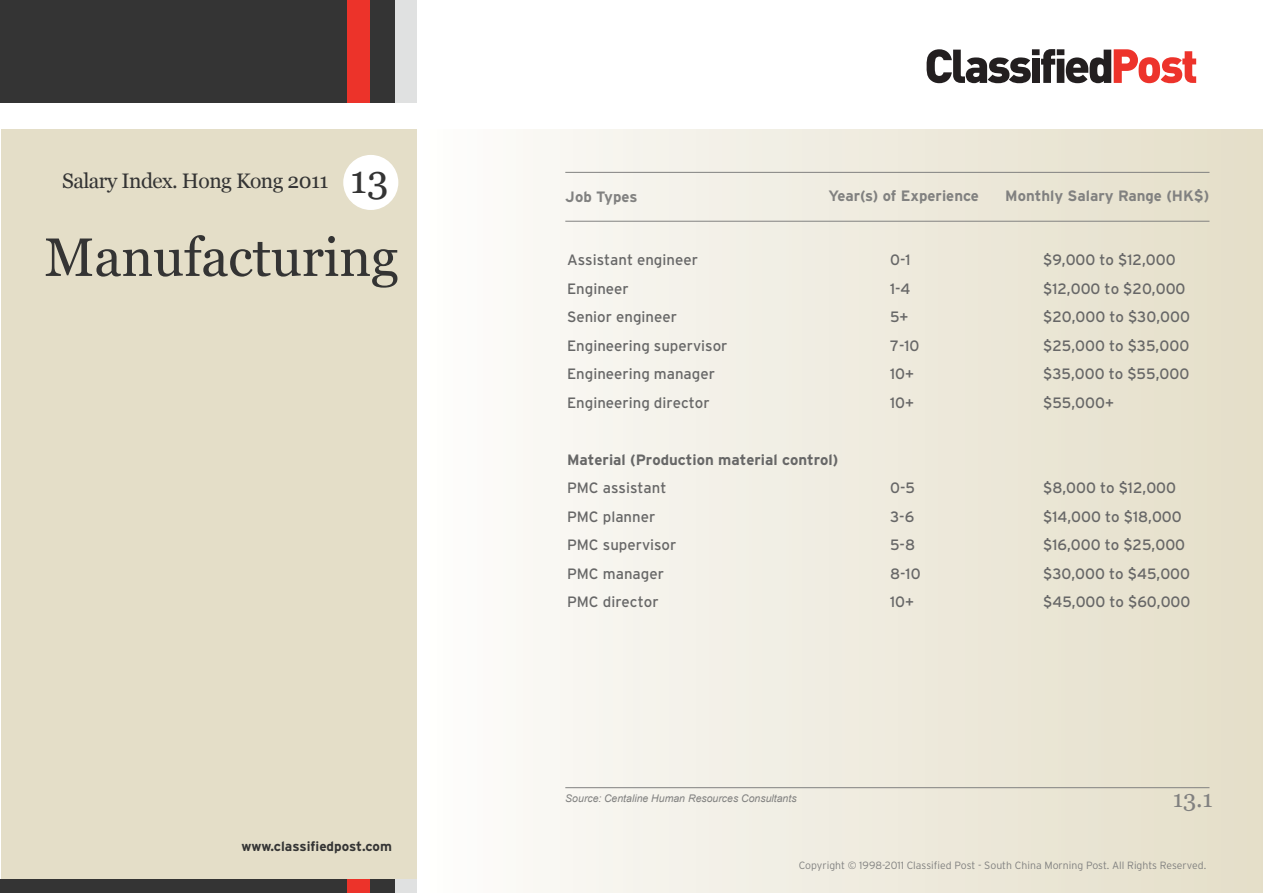
<style>
.page{position:relative;width:1263px;height:893px;background:#fff}
.page>*{position:absolute;margin:0;border:0;box-sizing:border-box;transform-origin:0 0}
.t1{font:54px "Georgia";letter-spacing:-.005em;color:#343434}
.t2{font:39px "Georgia";color:#343434}
.t3{font:24px "Georgia";color:#818180}
.t4{font:21px "Georgia";letter-spacing:-.025em;color:#343434}
.t5{font:15px "Interstate";color:#676767}
.t6{font:700 15px "Interstate";color:#818180}
.t7{font:700 15px/28.5px "Interstate";color:#676767}
.t8{font:700 13.5px "Interstate";color:#343434}
.t9{font:300 10.5px "Interstate";color:#818180}
.t10{font:italic 10.5px "Arial";color:#818180}
.s1{font-weight:400}
</style>
<div class="page">
<div style="left:417px;top:129px;width:846px;height:764px;background:linear-gradient(to right,#fdfcfb,#e4dec8)"></div>
<div style="left:1px;top:129px;width:416px;height:764px;background:#e4dec8"></div>
<div style="left:0;top:0;width:348px;height:103px;background:#343434"></div>
<div style="left:394px;top:0;width:23px;height:103px;background:#e0e1e1"></div>
<div style="left:348px;top:0;width:22px;height:103px;background:#ec332a"></div>
<div style="left:370px;top:0;width:24px;height:103px;background:#343434"></div>
<div style="left:0;top:880px;width:348px;height:13px;background:#343434"></div>
<div style="left:394px;top:880px;width:23px;height:13px;background:#e0e1e1"></div>
<div style="left:348px;top:880px;width:22px;height:13px;background:#ec332a"></div>
<div style="left:370px;top:880px;width:24px;height:13px;background:#343434"></div>
<svg style="left:926px;top:49px;width:270px;height:34px"></svg>
<hr style="left:565px;top:172px;width:644px;height:1px;background:#818180">
<hr style="left:565px;top:221px;width:644px;height:1px;background:#818180">
<hr style="left:565px;top:787px;width:644px;height:1px;background:#818180">
<div style="left:343px;top:155px;width:55px;height:55px;background:#fff;border-radius:50%"></div>
<p class="t4" style="left:62px;top:169px;width:268px">Salary Index. Hong Kong 2011</p>
<p class="t2" style="left:350px;top:157px;width:40px">13</p>
<p class="t1" style="left:44px;top:227px;width:355px">Manufacturing</p>
<p class="t8" style="left:241px;top:839px;width:152px">www.classifiedpost.com</p>
<p class="t6" style="left:565px;top:188px;width:74px">Job Types</p>
<p class="t6" style="left:828px;top:187px;width:152px">Year(s) of Experience</p>
<p class="t6" style="left:1005px;top:187px;width:205px">Monthly Salary Range (HK$)</p>
<p class="t5" style="left:567px;top:252px;width:132px">Assistant engineer</p>
<p class="t5" style="left:890px;top:252px;width:22px">0-1</p>
<p class="t5" style="left:1043px;top:252px;width:134px">$9,000 to $12,000</p>
<p class="t5" style="left:567px;top:280px;width:63px">Engineer</p>
<p class="t5" style="left:890px;top:280px;width:22px">1-4</p>
<p class="t5" style="left:1043px;top:280px;width:144px">$12,000 to $20,000</p>
<p class="t5" style="left:567px;top:309px;width:111px">Senior engineer</p>
<p class="t5" style="left:890px;top:309px;width:20px">5+</p>
<p class="t5" style="left:1043px;top:309px;width:148px">$20,000 to $30,000</p>
<p class="t5" style="left:567px;top:337px;width:162px">Engineering supervisor</p>
<p class="t5" style="left:890px;top:337px;width:31px">7-10</p>
<p class="t5" style="left:1043px;top:337px;width:148px">$25,000 to $35,000</p>
<p class="t5" style="left:567px;top:366px;width:149px">Engineering manager</p>
<p class="t5" style="left:890px;top:366px;width:25px">10+</p>
<p class="t5" style="left:1043px;top:366px;width:148px">$35,000 to $55,000</p>
<p class="t5" style="left:567px;top:394px;width:144px">Engineering director</p>
<p class="t5" style="left:890px;top:394px;width:25px">10+</p>
<p class="t5" style="left:1043px;top:394px;width:72px">$55,000+</p>
<p class="t7" style="left:567px;top:445px;width:273px">Material (Production material control)<br><span class="s1">PMC assistant</span></p>
<p class="t5" style="left:890px;top:480px;width:26px">0-5</p>
<p class="t5" style="left:1043px;top:480px;width:135px">$8,000 to $12,000</p>
<p class="t5" style="left:567px;top:508px;width:90px">PMC planner</p>
<p class="t5" style="left:890px;top:508px;width:26px">3-6</p>
<p class="t5" style="left:1043px;top:508px;width:140px">$14,000 to $18,000</p>
<p class="t5" style="left:567px;top:537px;width:111px">PMC supervisor</p>
<p class="t5" style="left:890px;top:537px;width:26px">5-8</p>
<p class="t5" style="left:1043px;top:537px;width:144px">$16,000 to $25,000</p>
<p class="t5" style="left:567px;top:565px;width:98px">PMC manager</p>
<p class="t5" style="left:890px;top:565px;width:32px">8-10</p>
<p class="t5" style="left:1043px;top:565px;width:149px">$30,000 to $45,000</p>
<p class="t5" style="left:567px;top:594px;width:93px">PMC director</p>
<p class="t5" style="left:890px;top:594px;width:25px">10+</p>
<p class="t5" style="left:1043px;top:594px;width:149px">$45,000 to $60,000</p>
<p class="t10" style="left:565px;top:792px;width:233px">Source: Centaline Human Resources Consultants</p>
<p class="t3" style="left:1173px;top:785px;width:42px">13.1</p>
<p class="t9" style="left:799px;top:860px;width:409px">Copyright © 1998-2011 Classified Post - South China Morning Post. All Rights Reserved.</p>
</div>
